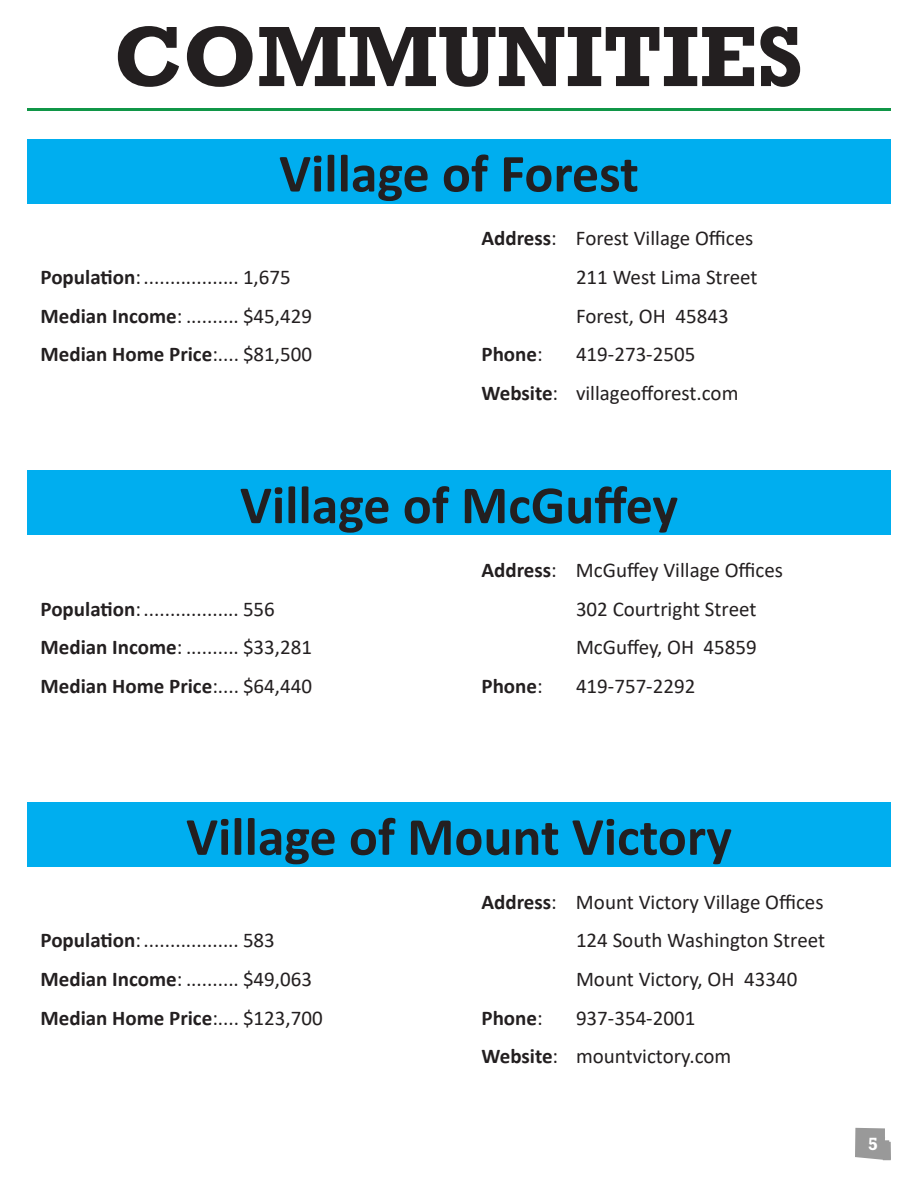
<style>
.page{position:relative;width:918px;height:1188px;background:#fff}
.page>*{position:absolute;margin:0;border:0;box-sizing:border-box;transform-origin:0 0}
.t1{font:700 87px "Rockwell Std";color:#231f20}
.t2{font:700 54px "Calibri";color:#231f20}
.t3{font:21px "Calibri";color:#231f20}
.t4{font:700 21px "Calibri";color:#231f20}
.t5{font:700 18px "Rockwell Std";color:#fff}
.s1{font-weight:700}
.s2{font-weight:400}
</style>
<div class="page">
<svg style="left:855px;top:1128px;width:36px;height:32px"></svg>
<hr style="left:27px;top:108px;width:864px;height:3px;background:#109647">
<div style="left:27px;top:139px;width:864px;height:65px;background:#00aeef"></div>
<div style="left:27px;top:470px;width:864px;height:65px;background:#00aeef"></div>
<div style="left:27px;top:802px;width:864px;height:65px;background:#00aeef"></div>
<p class="t1" style="left:115px;top:5px;width:690px">COMMUNITIES</p>
<p class="t2" style="left:279px;top:135px;width:361px">Village of Forest</p>
<p class="t3" style="left:40px;top:262px;width:252px"><span class="s1">Population</span>:.................. 1,675</p>
<p class="t3" style="left:40px;top:301px;width:273px"><span class="s1">Median Income</span>: .......... $45,429</p>
<p class="t4" style="left:40px;top:340px;width:273px">Median Home Price<span class="s2">:.... $81,500</span></p>
<p class="t3" style="left:482px;top:224px;width:273px"><span class="s1">Address</span>: Forest Village Offices</p>
<p class="t3" style="left:576px;top:262px;width:183px">211 West Lima Street</p>
<p class="t3" style="left:576px;top:301px;width:154px">Forest, OH 45843</p>
<p class="t4" style="left:482px;top:340px;width:63px">Phone<span class="s2">:</span></p>
<p class="t3" style="left:576px;top:340px;width:121px">419-273-2505</p>
<p class="t3" style="left:482px;top:379px;width:258px"><span class="s1">Website</span>: villageofforest.com</p>
<p class="t2" style="left:240px;top:467px;width:440px">Village of McGuffey</p>
<p class="t3" style="left:40px;top:594px;width:236px"><span class="s1">Population</span>:.................. 556</p>
<p class="t3" style="left:40px;top:633px;width:273px"><span class="s1">Median Income</span>: .......... $33,281</p>
<p class="t4" style="left:40px;top:671px;width:273px">Median Home Price<span class="s2">:.... $64,440</span></p>
<p class="t3" style="left:482px;top:555px;width:303px"><span class="s1">Address</span>: McGuffey Village Offices</p>
<p class="t3" style="left:576px;top:594px;width:182px">302 Courtright Street</p>
<p class="t3" style="left:576px;top:633px;width:182px">McGuffey, OH 45859</p>
<p class="t4" style="left:482px;top:671px;width:63px">Phone<span class="s2">:</span></p>
<p class="t3" style="left:576px;top:671px;width:121px">419-757-2292</p>
<p class="t2" style="left:186px;top:799px;width:547px">Village of Mount Victory</p>
<p class="t3" style="left:40px;top:926px;width:236px"><span class="s1">Population</span>:.................. 583</p>
<p class="t3" style="left:40px;top:964px;width:273px"><span class="s1">Median Income</span>: .......... $49,063</p>
<p class="t4" style="left:40px;top:1003px;width:284px">Median Home Price<span class="s2">:.... $123,700</span></p>
<p class="t3" style="left:482px;top:887px;width:344px"><span class="s1">Address</span>: Mount Victory Village Offices</p>
<p class="t3" style="left:576px;top:926px;width:251px">124 South Washington Street</p>
<p class="t3" style="left:576px;top:964px;width:223px">Mount Victory, OH 43340</p>
<p class="t4" style="left:482px;top:1003px;width:63px">Phone<span class="s2">:</span></p>
<p class="t3" style="left:576px;top:1003px;width:121px">937-354-2001</p>
<p class="t3" style="left:482px;top:1042px;width:251px"><span class="s1">Website</span>: mountvictory.com</p>
<p class="t5" style="left:868px;top:1133px;width:11px">5</p>
</div>
